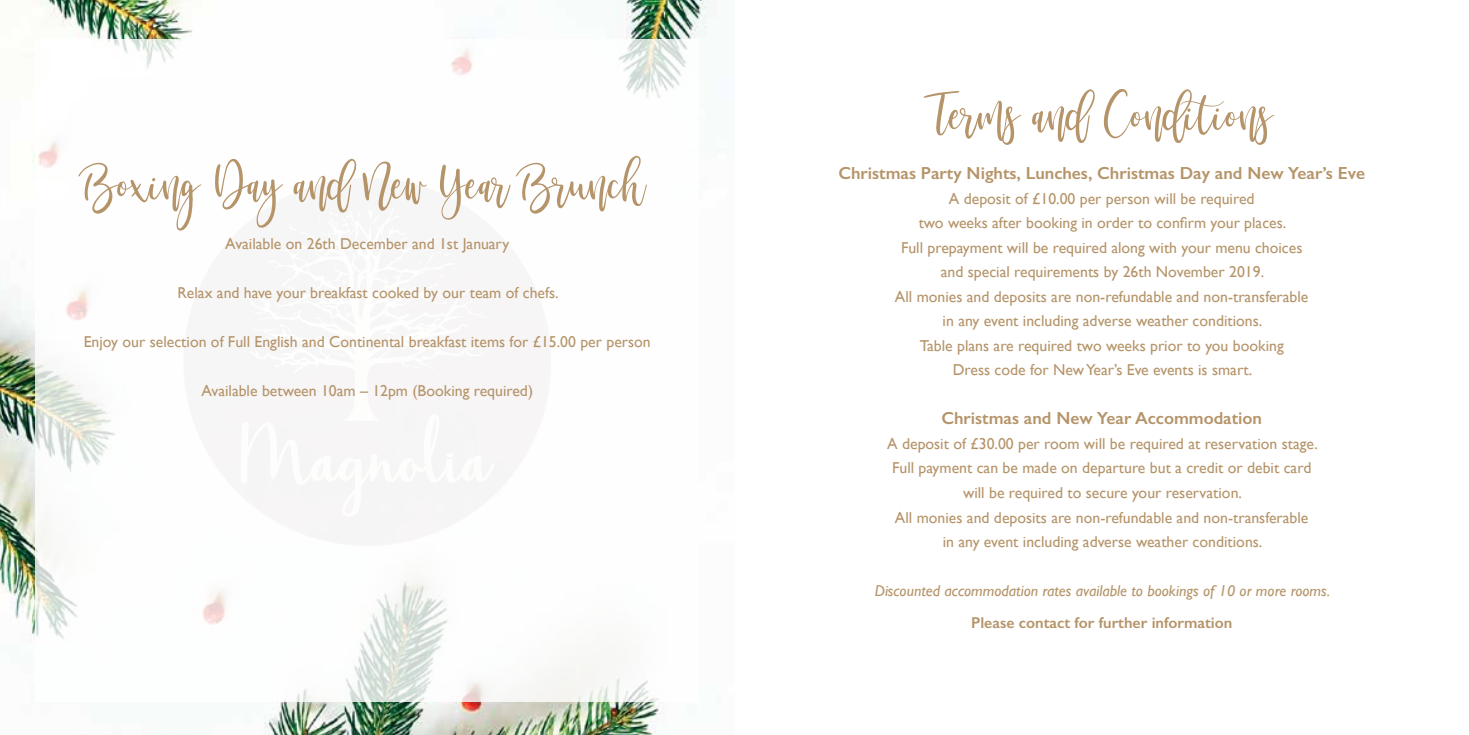
<style>
.page{position:relative;width:1469px;height:735px;background:#fff}
.page>*{position:absolute;margin:0;border:0;box-sizing:border-box;transform-origin:0 0}
.t1{font:59.5px "Masterblush";color:#b59469}
.t2{font:600 17.5px "Gill Sans";color:#b59469}
.t3{font:15.75px/24.5px "Gill Sans";color:#b59469;text-align:center}
.t4{font:italic 15.75px "Gill Sans";color:#b59469}
.t5{font:600 15.75px "Gill Sans";color:#b59469}
</style>
<div class="page">
<img style="left:0;top:0;width:709px;height:734px">
<div style="left:35px;top:40px;width:664px;height:661px;background:#fff"></div>
<h1 class="t1" style="left:87px;top:144px;width:562px">Boxing Day and New Year Brunch</h1>
<p class="t3" style="left:225px;top:231px;width:285px">Available on 26th December and 1st January</p>
<p class="t3" style="left:177px;top:280px;width:383px">Relax and have your breakfast cooked by our team of chefs.</p>
<p class="t3" style="left:84px;top:329px;width:568px">Enjoy our selection of Full English and Continental breakfast items for £15.00 per person</p>
<p class="t3" style="left:201px;top:378px;width:333px">Available between 10am – 12pm (Booking required)</p>
<h1 class="t1" style="left:929px;top:75px;width:347px">Terms and Conditions</h1>
<p class="t2" style="left:838px;top:162px;width:528px">Christmas Party Nights, Lunches, Christmas Day and New Year’s Eve</p>
<p class="t3" style="left:895px;top:186px;width:415px">A deposit of £10.00 per person will be required<br>two weeks after booking in order to confirm your places.<br>Full prepayment will be required along with your menu choices and special requirements by 26th November 2019.<br>All monies and deposits are non-refundable and non-transferable in any event including adverse weather conditions.<br>Table plans are required two weeks prior to you booking<br>Dress code for New Year’s Eve events is smart.</p>
<p class="t2" style="left:941px;top:407px;width:322px">Christmas and New Year Accommodation</p>
<p class="t3" style="left:887px;top:431px;width:432px">A deposit of £30.00 per room will be required at reservation stage.<br>Full payment can be made on departure but a credit or debit card will be required to secure your reservation.<br>All monies and deposits are non-refundable and non-transferable<br>in any event including adverse weather conditions.</p>
<p class="t4" style="left:874px;top:581px;width:457px">Discounted accommodation rates available to bookings of 10 or more rooms.</p>
<p class="t5" style="left:971px;top:612px;width:263px">Please contact for further information</p>
</div>
